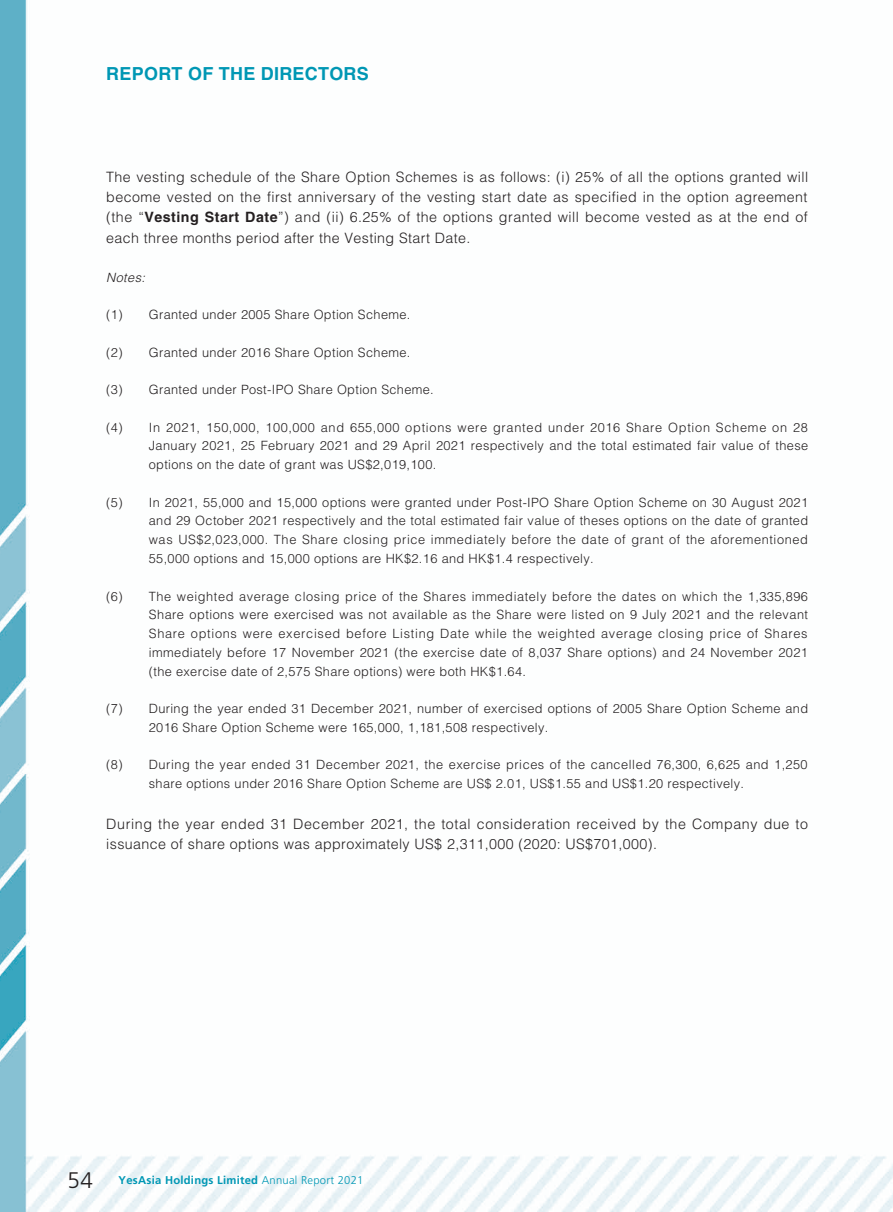
<style>
.page{position:relative;width:893px;height:1212px;background:#fff}
.page>*{position:absolute;margin:0;border:0;box-sizing:border-box;transform-origin:0 0}
.t1{font:700 18px "Helvetica LT Std";letter-spacing:.015em;color:#0097b4}
.t2{font:300 14.25px/20.2px "Helvetica LT Std";letter-spacing:.03em;color:#231f20;text-align:justify}
.t3{font:300 12.75px/18.8px "Helvetica LT Std";letter-spacing:.03em;color:#231f20;text-align:justify}
.t4{font:italic 300 12.75px "Helvetica LT Std";letter-spacing:.03em;color:#231f20}
.t5{font:700 11.25px "Frutiger LT Std";letter-spacing:.02em;color:#0097b4}
.s1{font-weight:700}
.s2{font-weight:300;font-size:22.5px;color:#231f20}
.s3{font-weight:300}
</style>
<div class="page">
<img style="left:0;top:0;width:893px;height:1212px">
<h1 class="t1" style="left:106px;top:63px;width:264px">REPORT OF THE DIRECTORS</h1>
<p class="t2" style="left:106px;top:167px;width:703px">The vesting schedule of the Share Option Schemes is as follows: (i) 25% of all the options granted will become vested on the first anniversary of the vesting start date as specified in the option agreement (the “<span class="s1">Vesting Start Date</span>”) and (ii) 6.25% of the options granted will become vested as at the end of each three months period after the Vesting Start Date.</p>
<p class="t4" style="left:106px;top:269px;width:40px">Notes:</p>
<p class="t3" style="left:106px;top:305px;width:306px">(1) Granted under 2005 Share Option Scheme.</p>
<p class="t3" style="left:106px;top:343px;width:306px">(2) Granted under 2016 Share Option Scheme.</p>
<p class="t3" style="left:106px;top:380px;width:329px">(3) Granted under Post-IPO Share Option Scheme.</p>
<p class="t3" style="left:149px;top:418px;width:661px;text-indent:-43px">(4) In 2021, 150,000, 100,000 and 655,000 options were granted under 2016 Share Option Scheme on 28<br>January 2021, 25 February 2021 and 29 April 2021 respectively and the total estimated fair value of these options on the date of grant was US$2,019,100.</p>
<p class="t3" style="left:149px;top:493px;width:661px;text-indent:-43px">(5) In 2021, 55,000 and 15,000 options were granted under Post-IPO Share Option Scheme on 30 August 2021 and 29 October 2021 respectively and the total estimated fair value of theses options on the date of granted was US$2,023,000. The Share closing price immediately before the date of grant of the aforementioned 55,000 options and 15,000 options are HK$2.16 and HK$1.4 respectively.</p>
<p class="t3" style="left:149px;top:586px;width:661px;text-indent:-43px">(6) The weighted average closing price of the Shares immediately before the dates on which the 1,335,896<br>Share options were exercised was not available as the Share were listed on 9 July 2021 and the relevant Share options were exercised before Listing Date while the weighted average closing price of Shares immediately before 17 November 2021 (the exercise date of 8,037 Share options) and 24 November 2021 (the exercise date of 2,575 Share options) were both HK$1.64.</p>
<p class="t3" style="left:149px;top:699px;width:661px;text-indent:-43px">(7) During the year ended 31 December 2021, number of exercised options of 2005 Share Option Scheme and<br>2016 Share Option Scheme were 165,000, 1,181,508 respectively.</p>
<p class="t3" style="left:149px;top:755px;width:660px;text-indent:-43px">(8) During the year ended 31 December 2021, the exercise prices of the cancelled 76,300, 6,625 and 1,250 share options under 2016 Share Option Scheme are US$ 2.01, US$1.55 and US$1.20 respectively.</p>
<p class="t2" style="left:106px;top:813px;width:703px">During the year ended 31 December 2021, the total consideration received by the Company due to issuance of share options was approximately US$ 2,311,000 (2020: US$701,000).</p>
<p class="t5" style="left:67px;top:1173px;width:298px"><span class="s2">54</span> YesAsia Holdings Limited <span class="s3">Annual Report 2021</span></p>
</div>
